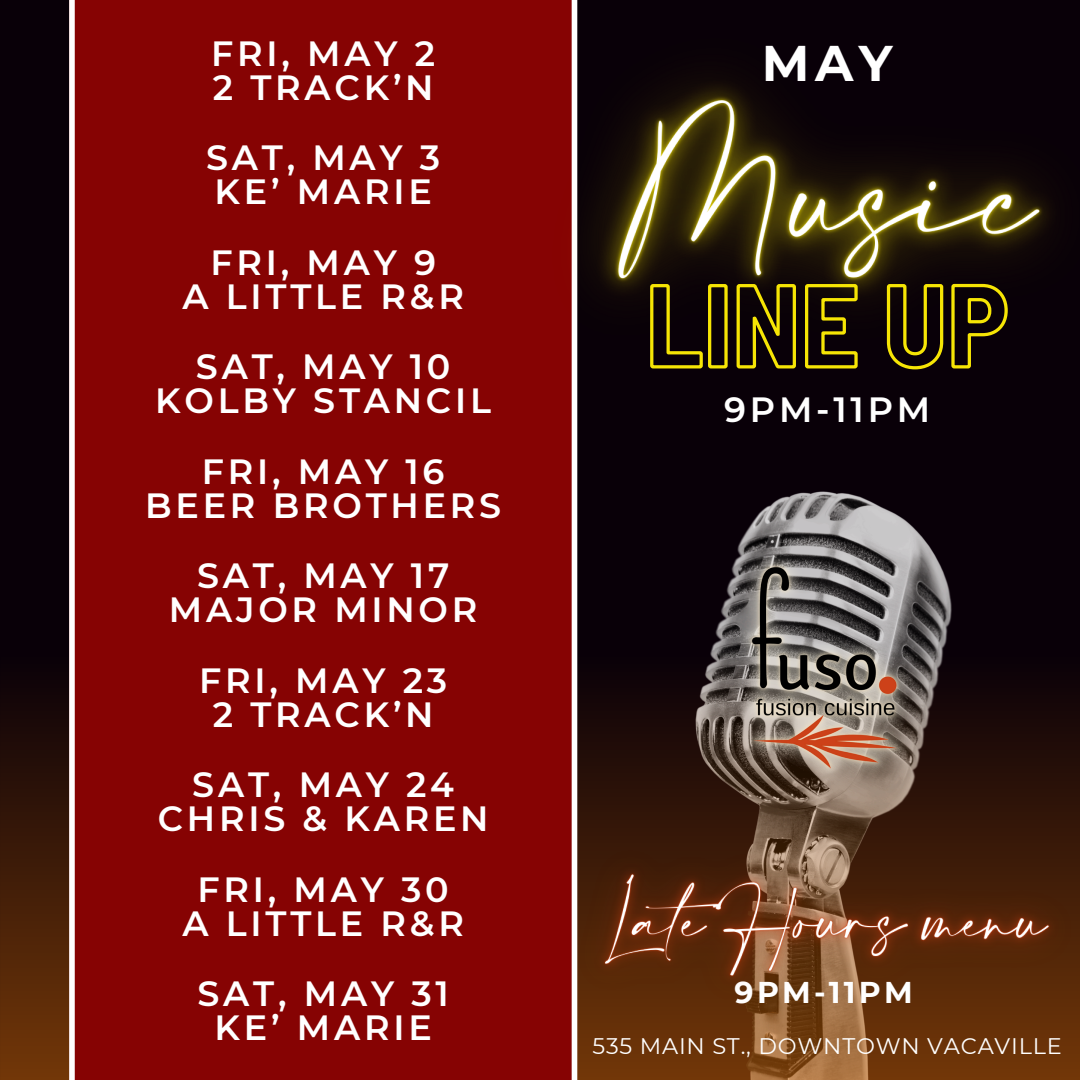
<style>
.page{position:relative;width:1080px;height:1080px;background:#090008}
.page>*{position:absolute;margin:0;border:0;box-sizing:border-box;transform-origin:0 0}
.t1{font:700 50px "Montserrat";color:#fff}
.t2{font:600 35px/33.8px "Montserrat";letter-spacing:.11em;color:#fff;text-align:center}
.t3{font:700 30px "Montserrat";letter-spacing:.11em;color:#fff}
.t4{font:22.5px "Montserrat";letter-spacing:.035em;color:#fff}
</style>
<div class="page">
<img style="left:715px;top:504px;width:237px;height:137px">
<svg style="left:0;top:641px;width:1080px;height:439px"></svg>
<div style="left:69px;top:0;width:503px;height:1079px;background:#860303"></div>
<div style="left:572px;top:0;width:5px;height:1080px;background:#fff"></div>
<div style="left:69px;top:0;width:6px;height:1080px;background:#fff"></div>
<img style="left:571px;top:0;width:480px;height:504px">
<img style="left:571px;top:793px;width:509px;height:265px">
<img style="left:734px;top:522px;width:180px;height:287px">
<h5 class="t2" style="left:211px;top:37px;width:225px;text-align:left">FRI, MAY 2<br>2 TRACK’N</h5>
<h5 class="t2" style="left:206px;top:141px;width:236px;text-align:left">SAT, MAY 3<br>KE’ MARIE</h5>
<h5 class="t2" style="left:182px;top:245px;width:283px">FRI, MAY 9<br>A LITTLE R&amp;R</h5>
<h3 class="t2" style="left:155px;top:350px;width:337px">SAT, MAY 10<br>KOLBY STANCIL</h3>
<h5 class="t2" style="left:145px;top:454px;width:358px">FRI, MAY 16<br>BEER BROTHERS</h5>
<p class="t2" style="left:169px;top:559px;width:310px">SAT, MAY 17<br>MAJOR MINOR</p>
<h5 class="t2" style="left:199px;top:663px;width:250px">FRI, MAY 23<br>2 TRACK’N</h5>
<h1 class="t2" style="left:158px;top:768px;width:332px">SAT, MAY 24<br>CHRIS &amp; KAREN</h1>
<h5 class="t2" style="left:182px;top:872px;width:283px">FRI, MAY 30<br>A LITTLE R&amp;R</h5>
<h5 class="t2" style="left:198px;top:977px;width:253px">SAT, MAY 31<br>KE’ MARIE</h5>
<h5 class="t1" style="left:762px;top:33px;width:132px">MAY</h5>
<h5 class="t2" style="left:724px;top:392px;width:208px">9PM-11PM</h5>
<h5 class="t3" style="left:735px;top:974px;width:180px">9PM-11PM</h5>
<h5 class="t4" style="left:593px;top:1033px;width:471px">535 MAIN ST., DOWNTOWN VACAVILLE</h5>
</div>
